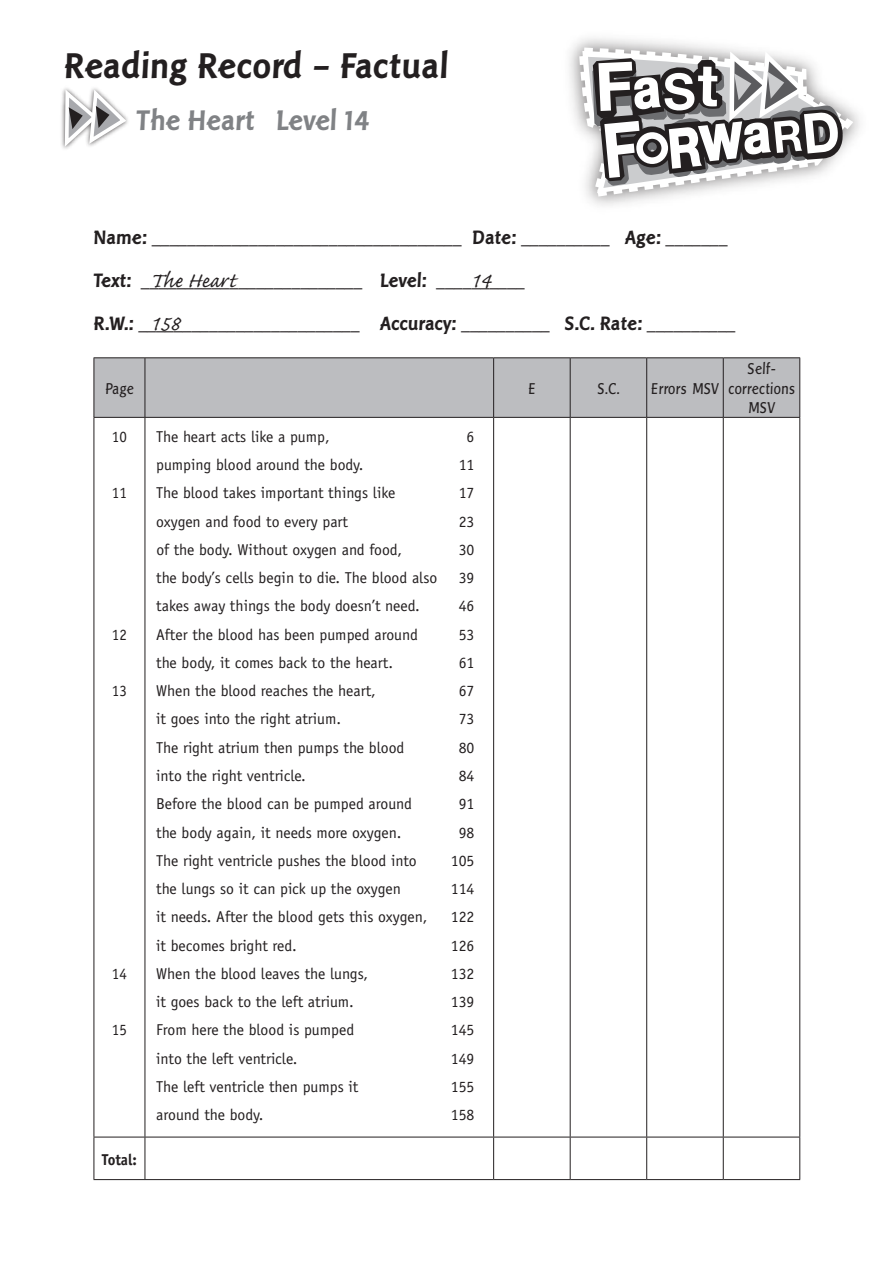
<style>
.page{position:relative;width:893px;height:1263px;background:#fff}
.page>*{position:absolute;margin:0;border:0;box-sizing:border-box;transform-origin:0 0}
.t1{font:700 36px "Linotype Pisa";letter-spacing:.01em;color:#231f20}
.t2{font:700 28.5px "Linotype Pisa";color:#808285}
.t3{font:27px "Caflisch Script Pro";color:#231f20}
.t4{font:19.5px/42.9px "Linotype Pisa";color:#231f20}
.t5{font:15.75px "Officina Sans";color:#231f20}
.t6{font:15.75px/19.5px "Linotype Pisa";color:#231f20;text-align:center;scale:.95 1}
.t7{font:15.75px "Officina Sans";color:#231f20;scale:.95 1}
.t8{font:700 15.75px "Officina Sans";color:#231f20;scale:.95 1}
.s1{font-weight:700}
</style>
<div class="page">
<div style="left:95px;top:358px;width:704px;height:59px;background:#bcbdc0"></div>
<hr style="left:94px;top:357px;width:51px;height:1px;background:#231f20">
<hr style="left:94px;top:358px;width:1px;height:59px;background:#231f20">
<hr style="left:145px;top:357px;width:349px;height:1px;background:#231f20">
<hr style="left:145px;top:358px;width:1px;height:59px;background:#231f20">
<hr style="left:494px;top:357px;width:76px;height:1px;background:#231f20">
<hr style="left:493px;top:358px;width:1px;height:59px;background:#231f20">
<hr style="left:570px;top:357px;width:77px;height:1px;background:#231f20">
<hr style="left:570px;top:358px;width:1px;height:59px;background:#231f20">
<hr style="left:647px;top:357px;width:76px;height:1px;background:#231f20">
<hr style="left:646px;top:358px;width:1px;height:59px;background:#231f20">
<hr style="left:723px;top:357px;width:77px;height:1px;background:#231f20">
<hr style="left:723px;top:358px;width:1px;height:59px;background:#231f20">
<hr style="left:799px;top:358px;width:1px;height:59px;background:#231f20">
<hr style="left:94px;top:417px;width:51px;height:1px;background:#231f20">
<hr style="left:94px;top:418px;width:1px;height:719px;background:#231f20">
<hr style="left:145px;top:417px;width:349px;height:1px;background:#231f20">
<hr style="left:145px;top:418px;width:1px;height:719px;background:#231f20">
<hr style="left:494px;top:417px;width:76px;height:1px;background:#231f20">
<hr style="left:493px;top:418px;width:1px;height:719px;background:#231f20">
<hr style="left:570px;top:417px;width:77px;height:1px;background:#231f20">
<hr style="left:570px;top:418px;width:1px;height:719px;background:#231f20">
<hr style="left:647px;top:417px;width:76px;height:1px;background:#231f20">
<hr style="left:646px;top:418px;width:1px;height:719px;background:#231f20">
<hr style="left:723px;top:417px;width:77px;height:1px;background:#231f20">
<hr style="left:723px;top:418px;width:1px;height:719px;background:#231f20">
<hr style="left:799px;top:418px;width:1px;height:719px;background:#231f20">
<hr style="left:94px;top:1137px;width:51px;height:1px;background:#231f20">
<hr style="left:94px;top:1137px;width:1px;height:42px;background:#231f20">
<hr style="left:145px;top:1137px;width:349px;height:1px;background:#231f20">
<hr style="left:145px;top:1137px;width:1px;height:42px;background:#231f20">
<hr style="left:494px;top:1137px;width:76px;height:1px;background:#231f20">
<hr style="left:493px;top:1137px;width:1px;height:42px;background:#231f20">
<hr style="left:570px;top:1137px;width:77px;height:1px;background:#231f20">
<hr style="left:570px;top:1137px;width:1px;height:42px;background:#231f20">
<hr style="left:647px;top:1137px;width:76px;height:1px;background:#231f20">
<hr style="left:646px;top:1137px;width:1px;height:42px;background:#231f20">
<hr style="left:723px;top:1137px;width:77px;height:1px;background:#231f20">
<hr style="left:723px;top:1137px;width:1px;height:42px;background:#231f20">
<hr style="left:799px;top:1137px;width:1px;height:42px;background:#231f20">
<hr style="left:94px;top:1179px;width:51px;height:1px;background:#231f20">
<hr style="left:145px;top:1179px;width:349px;height:1px;background:#231f20">
<hr style="left:494px;top:1179px;width:76px;height:1px;background:#231f20">
<hr style="left:570px;top:1179px;width:77px;height:1px;background:#231f20">
<hr style="left:647px;top:1179px;width:76px;height:1px;background:#231f20">
<hr style="left:723px;top:1179px;width:77px;height:1px;background:#231f20">
<div style="left:60px;top:86px;width:71px;height:65px;background:#231f20;opacity:.75"></div>
<svg style="left:63px;top:90px;width:64px;height:52px"></svg>
<svg style="left:575px;top:34px;width:280px;height:175px"></svg>
<h1 class="t1" style="left:64px;top:46px;width:386px">Reading Record – Factual</h1>
<h2 class="t2" style="left:136px;top:104px;width:235px">The Heart Level 14</h2>
<p class="t4" style="left:94px;top:217px;width:643px"><span class="s1">Name:</span> ___________________________________ <span class="s1">Date:</span> __________ <span class="s1">Age:</span> _______<br><span class="s1">Text:</span> _________________________ <span class="s1">Level:</span> __________<br><span class="s1">R.W.:</span> _________________________ <span class="s1">Accuracy:</span> __________ <span class="s1">S.C. Rate:</span> __________</p>
<h3 class="t3" style="left:150px;top:267px;width:87px">The Heart</h3>
<h3 class="t3" style="left:470px;top:267px;width:22px">14</h3>
<h3 class="t3" style="left:150px;top:310px;width:32px">158</h3>
<p class="t6" style="left:105px;top:379px;width:32px">Page</p>
<p class="t6" style="left:528px;top:379px;width:9px">E</p>
<p class="t6" style="left:597px;top:379px;width:25px">S.C.</p>
<p class="t6" style="left:651px;top:379px;width:73px">Errors MSV</p>
<p class="t7" style="left:112px;top:427px;width:17px">10</p>
<p class="t7" style="left:112px;top:484px;width:17px">11</p>
<p class="t7" style="left:112px;top:625px;width:17px">12</p>
<p class="t7" style="left:112px;top:682px;width:17px">13</p>
<p class="t7" style="left:112px;top:964px;width:17px">14</p>
<p class="t7" style="left:112px;top:1021px;width:17px">15</p>
<p class="t5" style="left:156px;top:427px;width:175px">The heart acts like a pump,</p>
<p class="t5" style="left:467px;top:427px;width:9px">6</p>
<p class="t5" style="left:156px;top:456px;width:209px">pumping blood around the body.</p>
<p class="t5" style="left:459px;top:456px;width:17px">11</p>
<p class="t5" style="left:156px;top:484px;width:241px">The blood takes important things like</p>
<p class="t5" style="left:459px;top:484px;width:17px">17</p>
<p class="t5" style="left:156px;top:512px;width:193px">oxygen and food to every part</p>
<p class="t5" style="left:459px;top:512px;width:17px">23</p>
<p class="t5" style="left:156px;top:540px;width:247px">of the body. Without oxygen and food,</p>
<p class="t5" style="left:459px;top:540px;width:17px">30</p>
<p class="t5" style="left:156px;top:569px;width:283px">the body’s cells begin to die. The blood also</p>
<p class="t5" style="left:459px;top:569px;width:17px">39</p>
<p class="t5" style="left:156px;top:597px;width:265px">takes away things the body doesn’t need.</p>
<p class="t5" style="left:459px;top:597px;width:17px">46</p>
<p class="t5" style="left:156px;top:625px;width:263px">After the blood has been pumped around</p>
<p class="t5" style="left:459px;top:625px;width:17px">53</p>
<p class="t5" style="left:156px;top:653px;width:238px">the body, it comes back to the heart.</p>
<p class="t5" style="left:459px;top:653px;width:17px">61</p>
<p class="t5" style="left:156px;top:682px;width:221px">When the blood reaches the heart,</p>
<p class="t5" style="left:459px;top:682px;width:17px">67</p>
<p class="t5" style="left:156px;top:710px;width:186px">it goes into the right atrium.</p>
<p class="t5" style="left:459px;top:710px;width:17px">73</p>
<p class="t5" style="left:156px;top:738px;width:250px">The right atrium then pumps the blood</p>
<p class="t5" style="left:459px;top:738px;width:17px">80</p>
<p class="t5" style="left:156px;top:766px;width:151px">into the right ventricle.</p>
<p class="t5" style="left:459px;top:766px;width:17px">84</p>
<p class="t5" style="left:156px;top:795px;width:257px">Before the blood can be pumped around</p>
<p class="t5" style="left:459px;top:795px;width:17px">91</p>
<p class="t5" style="left:156px;top:823px;width:247px">the body again, it needs more oxygen.</p>
<p class="t5" style="left:459px;top:823px;width:17px">98</p>
<p class="t5" style="left:156px;top:851px;width:262px">The right ventricle pushes the blood into</p>
<p class="t5" style="left:451px;top:851px;width:25px">105</p>
<p class="t5" style="left:156px;top:879px;width:246px">the lungs so it can pick up the oxygen</p>
<p class="t5" style="left:451px;top:879px;width:25px">114</p>
<p class="t5" style="left:156px;top:908px;width:273px">it needs. After the blood gets this oxygen,</p>
<p class="t5" style="left:451px;top:908px;width:25px">122</p>
<p class="t5" style="left:156px;top:936px;width:142px">it becomes bright red.</p>
<p class="t5" style="left:451px;top:936px;width:25px">126</p>
<p class="t5" style="left:156px;top:964px;width:214px">When the blood leaves the lungs,</p>
<p class="t5" style="left:451px;top:964px;width:25px">132</p>
<p class="t5" style="left:156px;top:992px;width:199px">it goes back to the left atrium.</p>
<p class="t5" style="left:451px;top:992px;width:25px">139</p>
<p class="t5" style="left:156px;top:1021px;width:200px">From here the blood is pumped</p>
<p class="t5" style="left:451px;top:1021px;width:25px">145</p>
<p class="t5" style="left:156px;top:1049px;width:143px">into the left ventricle.</p>
<p class="t5" style="left:451px;top:1049px;width:25px">149</p>
<p class="t5" style="left:156px;top:1077px;width:204px">The left ventricle then pumps it</p>
<p class="t5" style="left:451px;top:1077px;width:25px">155</p>
<p class="t5" style="left:156px;top:1105px;width:109px">around the body.</p>
<p class="t5" style="left:451px;top:1105px;width:25px">158</p>
<p class="t6" style="left:728px;top:359px;width:72px">Self&shy;corrections<br>MSV</p>
<p class="t8" style="left:102px;top:1149px;width:39px">Total:</p>
</div>
